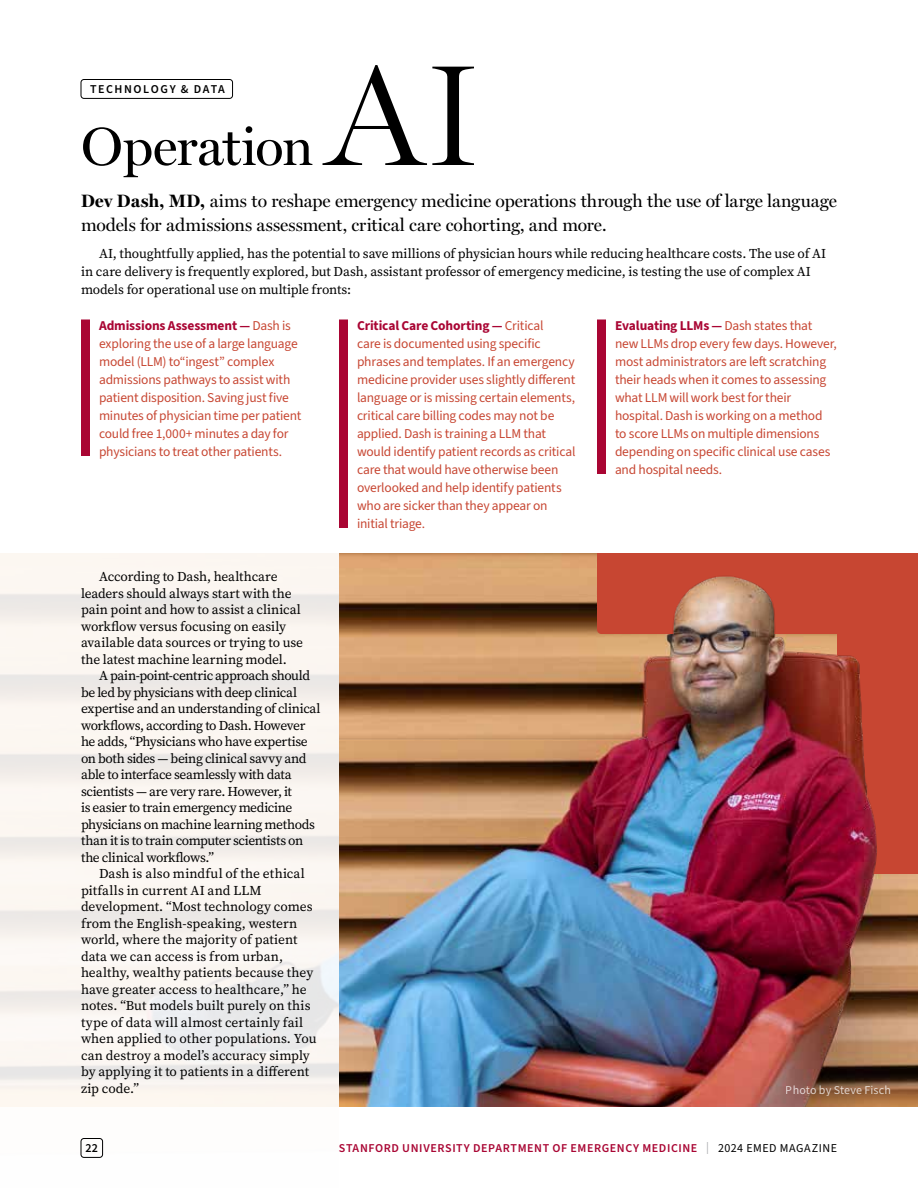
<style>
.page{position:relative;width:918px;height:1188px;background:#fff}
.page>*{position:absolute;margin:0;border:0;box-sizing:border-box;transform-origin:0 0}
.t1{font:300 144px "Miller Display";color:#000}
.t2{font:54px "Miller Display";letter-spacing:-.015em;color:#000}
.t3{font:18px/24px "Miller Display";letter-spacing:-.005em;color:#000}
.t4{font:13.5px/18px "Source Sans 3";letter-spacing:-.015em;color:#c74632}
.t5{font:13.5px/16.5px "Source Serif 4";letter-spacing:-.01em;color:#000}
.t6{font:13.5px/16.5px "Source Serif 4";letter-spacing:-.03em;color:#000}
.t7{font:600 12px "Source Sans 3";letter-spacing:.05em;color:#a90533}
.t8{font:600 12px "Source Sans 3";letter-spacing:.13em;color:#000}
.t9{font:12px "Source Sans 3";letter-spacing:.005em;color:#fff}
.s1{font-weight:700}
.s2{font-weight:700;color:#a90533}
.s3{font-weight:400;color:#a7a9ac}
.s4{font-weight:400;color:#000}
</style>
<div class="page">
<div style="left:81px;top:79px;width:152px;height:20px;border:1px solid #000;border-radius:3px"></div>
<div style="left:81px;top:320px;width:9px;height:136px;background:#a90533"></div>
<div style="left:339px;top:320px;width:9px;height:208px;background:#a90533"></div>
<div style="left:597px;top:320px;width:9px;height:154px;background:#a90533"></div>
<img style="left:339px;top:553px;width:579px;height:554px">
<img style="left:597px;top:553px;width:321px;height:321px">
<div style="left:81px;top:1138px;width:22px;height:20px;border:1px solid #000;border-radius:3px"></div>
<h1 class="t1" style="left:326px;top:29px;width:157px">AI</h1>
<h3 class="t3" style="left:81px;top:189px;width:758px"><span class="s1">Dev Dash, MD,</span> aims to reshape emergency medicine operations through the use of large language models for admissions assessment, critical care cohorting, and more.</h3>
<p class="t5" style="left:81px;top:244px;width:747px;line-height:18px;text-indent:18px">AI, thoughtfully applied, has the potential to save millions of physician hours while reducing healthcare costs. The use of AI in care delivery is frequently explored, but Dash, assistant professor of emergency medicine, is testing the use of complex AI models for operational use on multiple fronts:</p>
<p class="t4" style="left:99px;top:317px;width:204px"><span class="s2">Admissions Assessment —</span> Dash is exploring the use of a large language model (LLM) to“ingest” complex admissions pathways to assist with patient disposition. Saving just five minutes of physician time per patient could free 1,000+ minutes a day for physicians to treat other patients.</p>
<p class="t4" style="left:357px;top:317px;width:220px"><span class="s2">Critical Care Cohorting —</span> Critical<br>care is documented using specific phrases and templates. If an emergency medicine provider uses slightly different language or is missing certain elements, critical care billing codes may not be applied. Dash is training a LLM that would identify patient records as critical care that would have otherwise been overlooked and help identify patients who are sicker than they appear on initial triage.</p>
<p class="t4" style="left:615px;top:317px;width:223px"><span class="s2">Evaluating LLMs —</span> Dash states that new LLMs drop every few days. However, most administrators are left scratching their heads when it comes to assessing what LLM will work best for their hospital. Dash is working on a method to score LLMs on multiple dimensions depending on specific clinical use cases and hospital needs.</p>
<p class="t8" style="left:90px;top:81px;width:136px">TECHNOLOGY &amp; DATA</p>
<h2 class="t2" style="left:81px;top:115px;width:234px">Operation</h2>
<p class="t5" style="left:81px;top:568px;width:224px;text-indent:18px">According to Dash, healthcare leaders should always start with the pain point and how to assist a clinical workflow versus focusing on easily available data sources or trying to use the latest machine learning model.</p>
<p class="t6" style="left:81px;top:667px;width:241px;text-indent:18px">A pain-point-centric approach should be led by physicians with deep clinical expertise and an understanding of clinical workflows, according to Dash. However he adds, “Physicians who have expertise on both sides — being clinical savvy and able to interface seamlessly with data scientists — are very rare. However, it<br>is easier to train emergency medicine physicians on machine learning methods than it is to train computer scientists on the clinical workflows.”</p>
<p class="t5" style="left:81px;top:865px;width:237px;text-indent:18px">Dash is also mindful of the ethical pitfalls in current AI and LLM development. “Most technology comes from the English-speaking, western world, where the majority of patient data we can access is from urban, healthy, wealthy patients because they have greater access to healthcare,” he notes. “But models built purely on this type of data will almost certainly fail when applied to other populations. You can destroy a model’s accuracy simply by applying it to patients in a different zip code.”</p>
<p class="t9" style="left:786px;top:1082px;width:107px">Photo by Steve Fisch</p>
<p class="t8" style="left:86px;top:1140px;width:14px">22</p>
<p class="t7" style="left:339px;top:1140px;width:500px">STANFORD UNIVERSITY DEPARTMENT OF EMERGENCY MEDICINE <span class="s3">|</span> <span class="s4">2024 EMED MAGAZINE</span></p>
</div>
